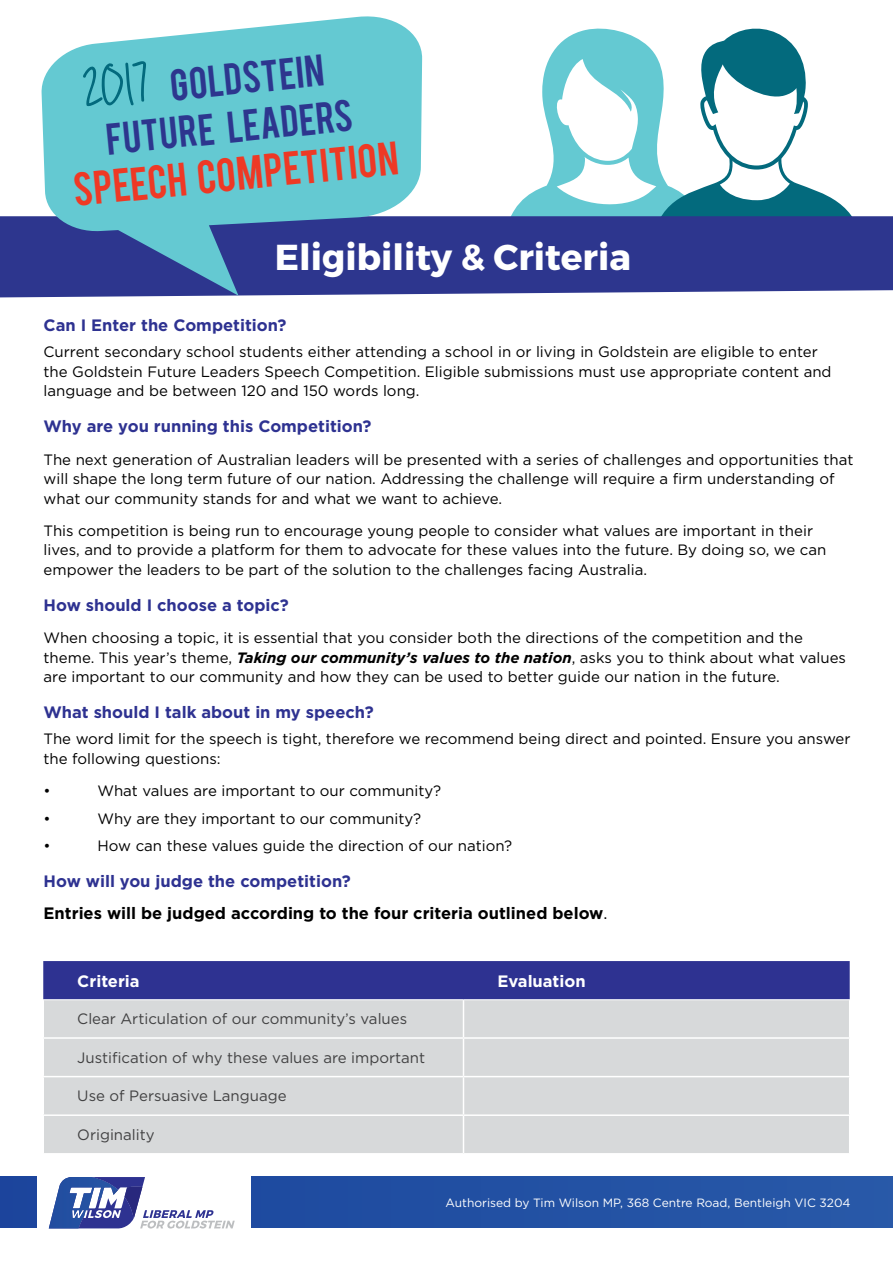
<style>
.page{position:relative;width:893px;height:1263px;background:#fff}
.page>*{position:absolute;margin:0;border:0;box-sizing:border-box;transform-origin:0 0}
.t1{font:36.9px "Bebas";color:#ee3925}
.t2{font:700 36px "Montserrat";color:#fff}
.t3{font:34.95px/47.4px "Bebas";color:#2d368e}
.t4{font:700 16.5px "Gotham";color:#2e3291}
.t5{font:700 16.5px/31.8px "Gotham";color:#000}
.t6{font:700 16.5px "Gotham";color:#fff}
.t7{font:15px/19.5px "Gotham";color:#000}
.t8{font:15px "Gotham";color:#414142}
.t9{font:12px "Gotham";color:#fff}
.s1{font-weight:700;font-style:italic}
.s2{color:#2e3291}
.s3{font-weight:400}
</style>
<div class="page">
<svg style="left:511px;top:28px;width:139px;height:188px"></svg>
<svg style="left:650px;top:28px;width:202px;height:188px"></svg>
<svg style="left:0;top:216px;width:893px;height:82px;background:#3e4697"></svg>
<svg style="left:41px;top:16px;width:381px;height:280px;background:#62aac5"></svg>
<svg style="left:82px;top:60px;width:65px;height:69px;background:#54b9c4"></svg>
<div style="left:0;top:1177px;width:893px;height:51px;background:#2351a4"></div>
<div style="left:37px;top:1162px;width:214px;height:78px;background:#fff"></div>
<svg style="left:49px;top:1177px;width:186px;height:51px"></svg>
<div style="left:43px;top:961px;width:807px;height:38px;background:#2e3291"></div>
<div style="left:44px;top:1000px;width:805px;height:153px;background:#d7d9da"></div>
<hr style="left:463px;top:1000px;width:1px;height:37px;background:#fff">
<hr style="left:43px;top:1037px;width:420px;height:2px;background:#fff">
<hr style="left:463px;top:1037px;width:387px;height:2px;background:#fff">
<hr style="left:463px;top:1039px;width:1px;height:37px;background:#fff">
<hr style="left:43px;top:1076px;width:420px;height:1px;background:#fff">
<hr style="left:463px;top:1076px;width:387px;height:1px;background:#fff">
<hr style="left:463px;top:1077px;width:1px;height:37px;background:#fff">
<hr style="left:43px;top:1114px;width:420px;height:2px;background:#fff">
<hr style="left:463px;top:1114px;width:387px;height:2px;background:#fff">
<hr style="left:463px;top:1116px;width:1px;height:37px;background:#fff">
<h3 class="t3" style="left:99px;top:67px;width:249px;text-indent:69px;rotate:-6deg">GOLDSTEIN<br>FUTURE LEADERS</h3>
<h1 class="t1" style="left:70px;top:164px;width:328px;rotate:-6deg">speech COMPETITION</h1>
<h2 class="t2" style="left:275px;top:235px;width:358px">Eligibility &amp; Criteria</h2>
<p class="t4" style="left:44px;top:315px;width:245px">Can I Enter the Competition?</p>
<p class="t7" style="left:44px;top:342px;width:789px">Current secondary school students either attending a school in or living in Goldstein are eligible to enter the Goldstein Future Leaders Speech Competition. Eligible submissions must use appropriate content and language and be between 120 and 150 words long.</p>
<p class="t4" style="left:44px;top:415px;width:329px">Why are you running this Competition?</p>
<p class="t7" style="left:44px;top:449px;width:811px">The next generation of Australian leaders will be presented with a series of challenges and opportunities that will shape the long term future of our nation. Addressing the challenge will require a firm understanding of what our community stands for and what we want to achieve.</p>
<p class="t7" style="left:44px;top:520px;width:784px">This competition is being run to encourage young people to consider what values are important in their lives, and to provide a platform for them to advocate for these values into the future. By doing so, we can empower the leaders to be part of the solution to the challenges facing Australia.</p>
<p class="t4" style="left:44px;top:594px;width:247px">How should I choose a topic?</p>
<p class="t7" style="left:44px;top:628px;width:804px">When choosing a topic, it is essential that you consider both the directions of the competition and the theme. This year’s theme, <span class="s1">Taking our community’s values to the nation</span>, asks you to think about what values are important to our community and how they can be used to better guide our nation in the future.</p>
<p class="t4" style="left:44px;top:701px;width:332px">What should I talk about in my speech?</p>
<p class="t7" style="left:44px;top:729px;width:808px">The word limit for the speech is tight, therefore we recommend being direct and pointed. Ensure you answer the following questions:</p>
<p class="t7" style="left:44px;top:780px;width:9px">•</p>
<p class="t7" style="left:98px;top:780px;width:345px">What values are important to our community?</p>
<p class="t7" style="left:44px;top:808px;width:9px">•</p>
<p class="t7" style="left:98px;top:808px;width:325px">Why are they important to our community?</p>
<p class="t7" style="left:44px;top:836px;width:9px">•</p>
<p class="t7" style="left:98px;top:836px;width:416px">How can these values guide the direction of our nation?</p>
<p class="t5" style="left:44px;top:865px;width:565px"><span class="s2">How will you judge the competition?<br></span>Entries will be judged according to the four criteria outlined below<span class="s3">.</span></p>
<p class="t6" style="left:77px;top:970px;width:64px">Criteria</p>
<p class="t6" style="left:497px;top:970px;width:90px">Evaluation</p>
<p class="t8" style="left:77px;top:1009px;width:331px">Clear Articulation of our community’s values</p>
<p class="t8" style="left:77px;top:1048px;width:349px">Justification of why these values are important</p>
<p class="t8" style="left:77px;top:1086px;width:211px">Use of Persuasive Language</p>
<p class="t8" style="left:77px;top:1125px;width:79px">Originality</p>
<p class="t9" style="left:445px;top:1195px;width:407px">Authorised by Tim Wilson MP, 368 Centre Road, Bentleigh VIC 3204</p>
</div>
